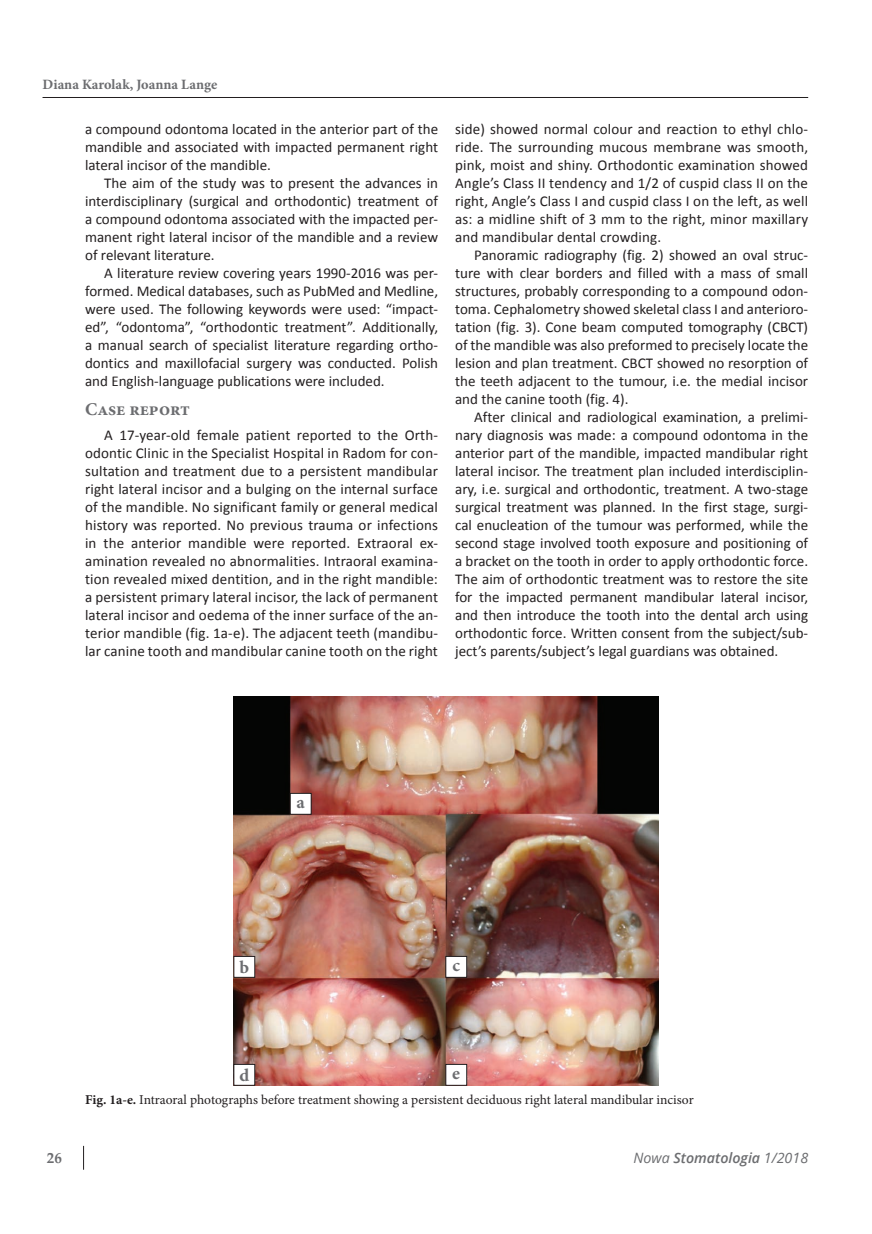
<style>
.page{position:relative;width:872px;height:1234px;background:#fff}
.page>*{position:absolute;margin:0;border:0;box-sizing:border-box;transform-origin:0 0}
.t1{font:700 18px "Minion Pro";letter-spacing:-.005em;color:#6c6d70}
.t2{font:15px/18px "Calibri";color:#231f20;text-align:justify}
.t3{font:700 15px "Palatino Linotype";color:#6c6d70}
.t4{font:700 14.25px "Minion Pro";color:#6c6d70}
.t5{font:italic 600 14.25px "Open Sans";color:#6c6d70}
.t6{font:13.5px "Minion Pro";letter-spacing:-.005em;color:#231f20}
.s1{font-weight:700}
.s2{font-weight:400}
</style>
<div class="page">
<hr style="left:43px;top:97px;width:765px;height:1px;background:#231f20">
<svg style="left:83px;top:1145px;width:1px;height:24px"></svg>
<img style="left:233px;top:696px;width:426px;height:389px">
<div style="left:290px;top:793px;width:21px;height:21px;background:#fff"></div>
<div style="left:290px;top:793px;width:21px;height:21px;border:1px solid #231f20"></div>
<div style="left:234px;top:956px;width:21px;height:21px;background:#fff"></div>
<div style="left:234px;top:956px;width:21px;height:21px;border:1px solid #231f20"></div>
<div style="left:446px;top:956px;width:21px;height:21px;background:#fff"></div>
<div style="left:445px;top:956px;width:22px;height:21px;border:1px solid #231f20"></div>
<div style="left:234px;top:1064px;width:21px;height:20px;background:#fff"></div>
<div style="left:234px;top:1063px;width:21px;height:22px;border:1px solid #231f20"></div>
<div style="left:446px;top:1064px;width:21px;height:20px;background:#fff"></div>
<div style="left:445px;top:1063px;width:22px;height:22px;border:1px solid #231f20"></div>
<p class="t4" style="left:43px;top:74px;width:176px">Diana Karolak, Joanna Lange</p>
<p class="t2" style="left:85px;top:120px;width:354px">a compound odontoma located in the anterior part of the mandible and associated with impacted permanent right lateral incisor of the mandible.</p>
<p class="t2" style="left:85px;top:174px;width:354px;text-indent:19px">The aim of the study was to present the advances in interdisciplinary (surgical and orthodontic) treatment of a compound odontoma associated with the impacted per&shy;manent right lateral incisor of the mandible and a review of relevant literature.</p>
<p class="t2" style="left:85px;top:264px;width:354px;text-indent:19px">A literature review covering years 1990-2016 was per&shy;formed. Medical databases, such as PubMed and Medline, were used. The following keywords were used: “impact&shy;ed”, “odontoma”, “orthodontic treatment”. Additionally, a manual search of specialist literature regarding ortho&shy;dontics and maxillofacial surgery was conducted. Polish and English-language publications were included.</p>
<p class="t1" style="left:85px;top:397px;width:106px">Case report</p>
<p class="t2" style="left:85px;top:426px;width:354px;text-indent:19px">A 17-year-old female patient reported to the Orth&shy;odontic Clinic in the Specialist Hospital in Radom for con&shy;sultation and treatment due to a persistent mandibular right lateral incisor and a bulging on the internal surface of the mandible. No significant family or general medical history was reported. No previous trauma or infections in the anterior mandible were reported. Extraoral ex&shy;amination revealed no abnormalities. Intraoral examina&shy;tion revealed mixed dentition, and in the right mandible: a persistent primary lateral incisor, the lack of permanent lateral incisor and oedema of the inner surface of the an&shy;terior mandible (fig. 1a-e). The adjacent teeth (mandibu&shy;lar canine tooth and mandibular canine tooth on the right</p>
<p class="t2" style="left:455px;top:120px;width:354px">side) showed normal colour and reaction to ethyl chlo&shy;ride. The surrounding mucous membrane was smooth, pink, moist and shiny. Orthodontic examination showed Angle’s Class II tendency and 1/2 of cuspid class II on the right, Angle’s Class I and cuspid class I on the left, as well as: a midline shift of 3 mm to the right, minor maxillary and mandibular dental crowding.</p>
<p class="t2" style="left:455px;top:246px;width:354px;text-indent:19px">Panoramic radiography (fig. 2) showed an oval struc&shy;ture with clear borders and filled with a mass of small structures, probably corresponding to a compound odon&shy;toma. Cephalometry showed skeletal class I and anterioro&shy;tation (fig. 3). Cone beam computed tomography (CBCT) of the mandible was also preformed to precisely locate the lesion and plan treatment. CBCT showed no resorption of the teeth adjacent to the tumour, i.e. the medial incisor and the canine tooth (fig. 4).</p>
<p class="t2" style="left:455px;top:408px;width:354px;text-indent:19px">After clinical and radiological examination, a prelimi&shy;nary diagnosis was made: a compound odontoma in the anterior part of the mandible, impacted mandibular right lateral incisor. The treatment plan included interdisciplin&shy;ary, i.e. surgical and orthodontic, treatment. A two-stage surgical treatment was planned. In the first stage, surgi&shy;cal enucleation of the tumour was performed, while the second stage involved tooth exposure and positioning of a bracket on the tooth in order to apply orthodontic force.<br>The aim of orthodontic treatment was to restore the site for the impacted permanent mandibular lateral incisor, and then introduce the tooth into the dental arch using orthodontic force. Written consent from the subject/sub&shy;ject’s parents/subject’s legal guardians was obtained.</p>
<p class="t1" style="left:296px;top:789px;width:10px">a</p>
<p class="t1" style="left:239px;top:954px;width:11px">b</p>
<p class="t1" style="left:452px;top:952px;width:9px">c</p>
<p class="t1" style="left:239px;top:1062px;width:11px">d</p>
<p class="t1" style="left:452px;top:1060px;width:9px">e</p>
<p class="t6" style="left:85px;top:1090px;width:610px"><span class="s1">Fig. 1a-e.</span> Intraoral photographs before treatment showing a persistent deciduous right lateral mandibular incisor</p>
<p class="t3" style="left:47px;top:1146px;width:17px">26</p>
<p class="t5" style="left:633px;top:1147px;width:176px"><span class="s2">Nowa</span> Stomatologia <span class="s2">1/2018</span></p>
</div>
